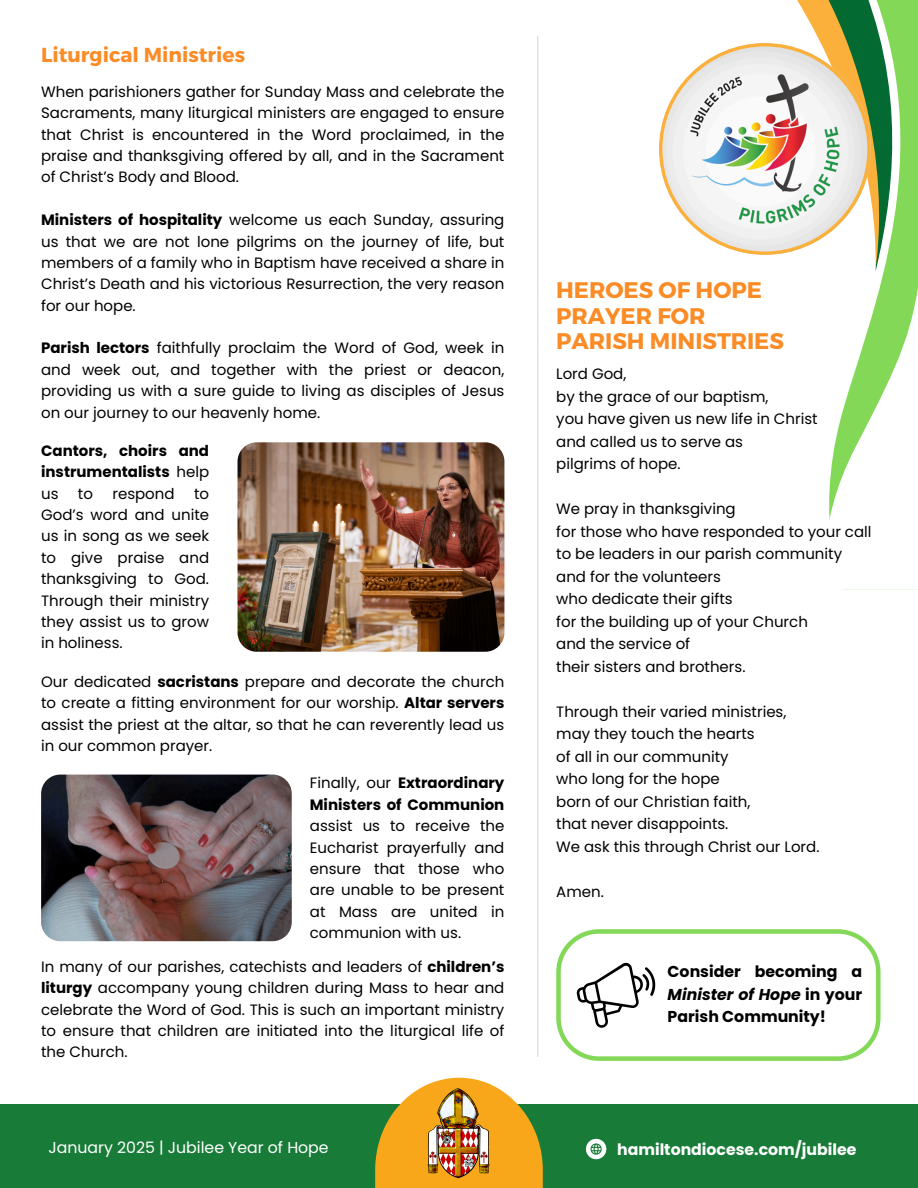
<style>
.page{position:relative;width:918px;height:1188px;background:#fff}
.page>*{position:absolute;margin:0;border:0;box-sizing:border-box;transform-origin:0 0}
.t1{font:700 22.5px/25.8px "Montserrat";color:#fb8b25}
.t2{font:700 20.25px "Montserrat";color:#fb8b25}
.t3{font:700 15.75px/22.5px "Poppins";color:#000;text-align:justify}
.t4{font:15.75px "Poppins";color:#fff}
.t5{font:700 15.75px "Poppins";color:#fff}
.t6{font:15px/21.3px "Poppins";color:#000;text-align:justify}
.t7{font:700 15px/21.3px "Poppins";color:#000;text-align:justify}
.s1{font-weight:700}
.s2{font-weight:400}
.s3{font-style:italic}
</style>
<div class="page">
<hr style="left:537px;top:36px;width:1px;height:1021px;background:#d9d9d9">
<div style="left:0;top:1104px;width:918px;height:84px;background:#187c38"></div>
<svg style="left:375px;top:1078px;width:168px;height:110px;fill:#f9a71a"></svg>
<svg style="left:586px;top:1139px;width:20px;height:20px"></svg>
<img style="left:427px;top:1088px;width:63px;height:91px">
<svg style="left:797px;top:0;width:121px;height:521px"></svg>
<svg style="left:659px;top:43px;width:212px;height:212px"></svg>
<img style="left:688px;top:72px;width:153px;height:153px">
<img style="left:238px;top:442px;width:266px;height:209px;border-radius:19px">
<img style="left:41px;top:775px;width:251px;height:166px;border-radius:19px">
<svg style="left:556px;top:929px;width:324px;height:132px"></svg>
<p class="t2" style="left:41px;top:42px;width:206px">Liturgical Ministries</p>
<p class="t6" style="left:41px;top:81px;width:465px">When parishioners gather for Sunday Mass and celebrate the Sacraments, many liturgical ministers are engaged to ensure that Christ is encountered in the Word proclaimed, in the praise and thanksgiving offered by all, and in the Sacrament of Christ’s Body and Blood.</p>
<p class="t6" style="left:41px;top:209px;width:465px"><span class="s1">Ministers of hospitality</span> welcome us each Sunday, assuring us that we are not lone pilgrims on the journey of life, but members of a family who in Baptism have received a share in Christ’s Death and his victorious Resurrection, the very reason for our hope.</p>
<p class="t6" style="left:41px;top:337px;width:465px"><span class="s1">Parish lectors</span> faithfully proclaim the Word of God, week in and week out, and together with the priest or deacon, providing us with a sure guide to living as disciples of Jesus on our journey to our heavenly home.</p>
<h2 class="t1" style="left:556px;top:276px;width:229px">HEROES OF HOPE<br>PRAYER FOR<br>PARISH MINISTRIES</h2>
<p class="t6" style="left:556px;top:363px;width:72px">Lord God,</p>
<p class="t6" style="left:556px;top:386px;width:214px">by the grace of our baptism,</p>
<p class="t6" style="left:556px;top:408px;width:263px">you have given us new life in Christ</p>
<p class="t6" style="left:556px;top:431px;width:188px">and called us to serve as</p>
<p class="t6" style="left:556px;top:453px;width:126px">pilgrims of hope.</p>
<p class="t6" style="left:556px;top:498px;width:181px">We pray in thanksgiving</p>
<p class="t6" style="left:556px;top:521px;width:317px">for those who have responded to your call</p>
<p class="t6" style="left:556px;top:543px;width:287px">to be leaders in our parish community</p>
<p class="t6" style="left:556px;top:566px;width:166px">and for the volunteers</p>
<h1 class="t6" style="left:556px;top:588px;width:178px">who dedicate their gifts</h1>
<p class="t6" style="left:556px;top:611px;width:253px">for the building up of your Church</p>
<p class="t6" style="left:556px;top:633px;width:135px">and the service of</p>
<p class="t6" style="left:556px;top:656px;width:191px">their sisters and brothers.</p>
<p class="t6" style="left:556px;top:701px;width:232px">Through their varied ministries,</p>
<p class="t6" style="left:556px;top:723px;width:200px">may they touch the hearts</p>
<p class="t6" style="left:556px;top:746px;width:174px">of all in our community</p>
<p class="t6" style="left:556px;top:768px;width:165px">who long for the hope</p>
<p class="t6" style="left:556px;top:791px;width:196px">born of our Christian faith,</p>
<p class="t6" style="left:556px;top:813px;width:174px">that never disappoints.</p>
<p class="t6" style="left:556px;top:836px;width:265px">We ask this through Christ our Lord.</p>
<p class="t6" style="left:556px;top:881px;width:49px">Amen.</p>
<p class="t7" style="left:41px;top:440px;width:170px">Cantors, choirs and instrumentalists <span class="s2">help us</span></p>
<p class="t6" style="left:78px;top:483px;width:17px">to</p>
<p class="t6" style="left:112px;top:483px;width:64px">respond</p>
<p class="t6" style="left:41px;top:483px;width:170px;text-indent:153px">to God’s word and unite us in song as we seek to give praise and thanksgiving to God.<br>Through their ministry they assist us to grow in holiness.</p>
<p class="t6" style="left:41px;top:671px;width:465px">Our dedicated <span class="s1">sacristans</span> prepare and decorate the church to create a fitting environment for our worship. <span class="s1">Altar servers </span>assist the priest at the altar, so that he can reverently lead us in our common prayer.</p>
<p class="t6" style="left:310px;top:773px;width:196px">Finally, our <span class="s1">Extraordinary Ministers of Communion </span>assist us to receive the Eucharist prayerfully and ensure that those who are unable to be present at Mass are united in communion with us.</p>
<p class="t6" style="left:41px;top:956px;width:465px">In many of our parishes, catechists and leaders of <span class="s1">children’s liturgy</span> accompany young children during Mass to hear and celebrate the Word of God. This is such an important ministry to ensure that children are initiated into the liturgical life of the Church.</p>
<p class="t3" style="left:668px;top:960px;width:196px">Consider becoming a <span class="s3">Minister of Hope</span> in your Parish Community!</p>
<p class="t4" style="left:49px;top:1137px;width:282px">January 2025 | Jubilee Year of Hope</p>
<p class="t5" style="left:617px;top:1139px;width:241px">hamiltondiocese.com/jubilee</p>
</div>
